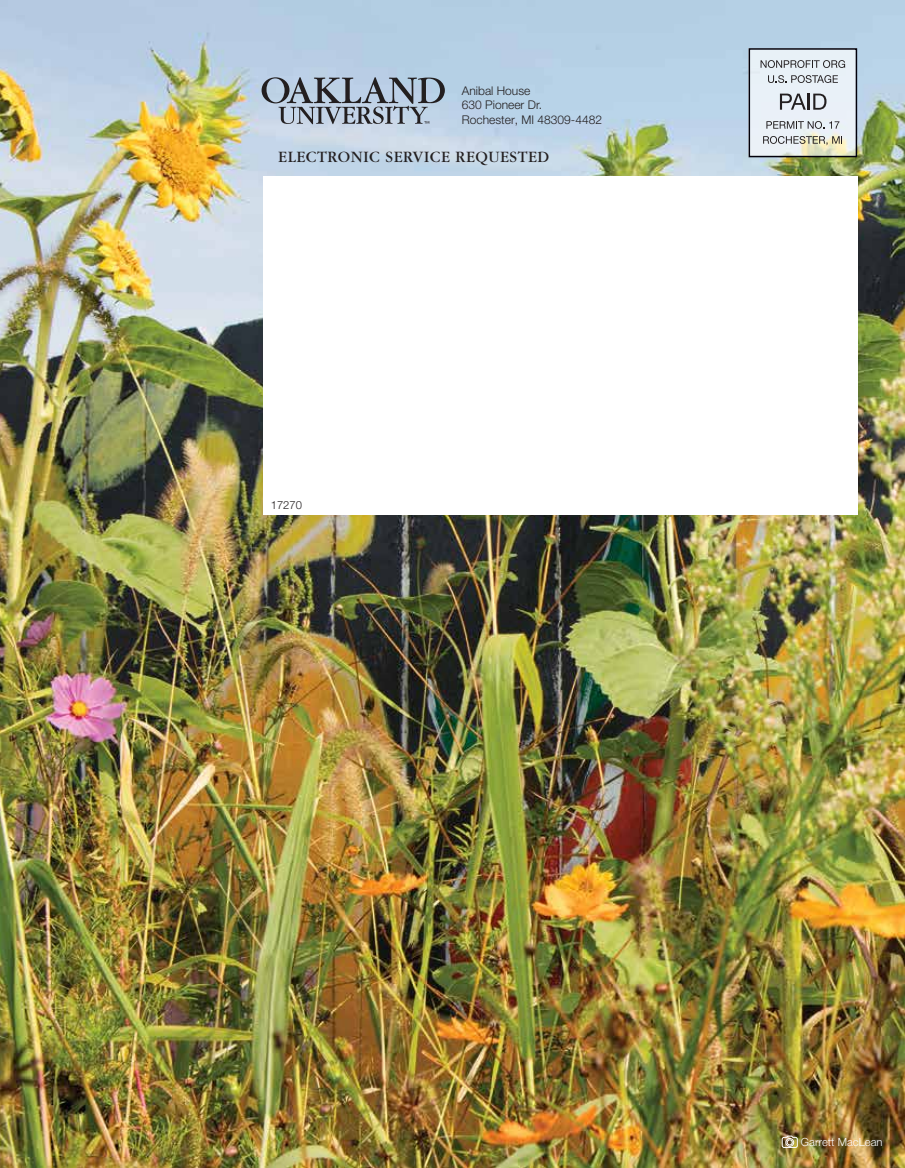
<style>
.page{position:relative;width:905px;height:1168px;background:#fff}
.page>*{position:absolute;margin:0;border:0;box-sizing:border-box;transform-origin:0 0}
.t1{font:16.5px "Garamond";letter-spacing:.04em;color:#231f20}
.t2{font:300 12px/14.2px "Helvetica Neue";color:#231f20}
.t3{font:300 11.25px "Helvetica Neue";color:#fff}
.t4{font:300 11.25px "Helvetica Neue";color:#231f20}
</style>
<div class="page">
<img style="left:1px;top:1px;width:903px;height:1167px">
<svg style="left:751px;top:51px;width:103px;height:103px;background:#e9eff3"></svg>
<svg style="left:261px;top:77px;width:184px;height:47px;background:#95a2b1"></svg>
<div style="left:263px;top:176px;width:594px;height:338px;background:#fff"></div>
<svg style="left:760px;top:60px;width:85px;height:8px"></svg>
<svg style="left:768px;top:75px;width:69px;height:8px"></svg>
<svg style="left:780px;top:94px;width:46px;height:16px"></svg>
<svg style="left:766px;top:121px;width:73px;height:8px"></svg>
<svg style="left:763px;top:136px;width:79px;height:9px"></svg>
<div style="left:748px;top:48px;width:109px;height:109px;border:2px solid #01000b"></div>
<svg style="left:781px;top:1135px;width:17px;height:13px"></svg>
<p class="t2" style="left:462px;top:84px;width:142px">Anibal House<br>630 Pioneer Dr.<br>Rochester, MI 48309-4482</p>
<h1 class="t1" style="left:278px;top:149px;width:272px">ELECTRONIC SERVICE REQUESTED</h1>
<p class="t4" style="left:271px;top:498px;width:33px">17270</p>
<p class="t3" style="left:800px;top:1135px;width:83px">Garrett MacLean</p>
</div>
